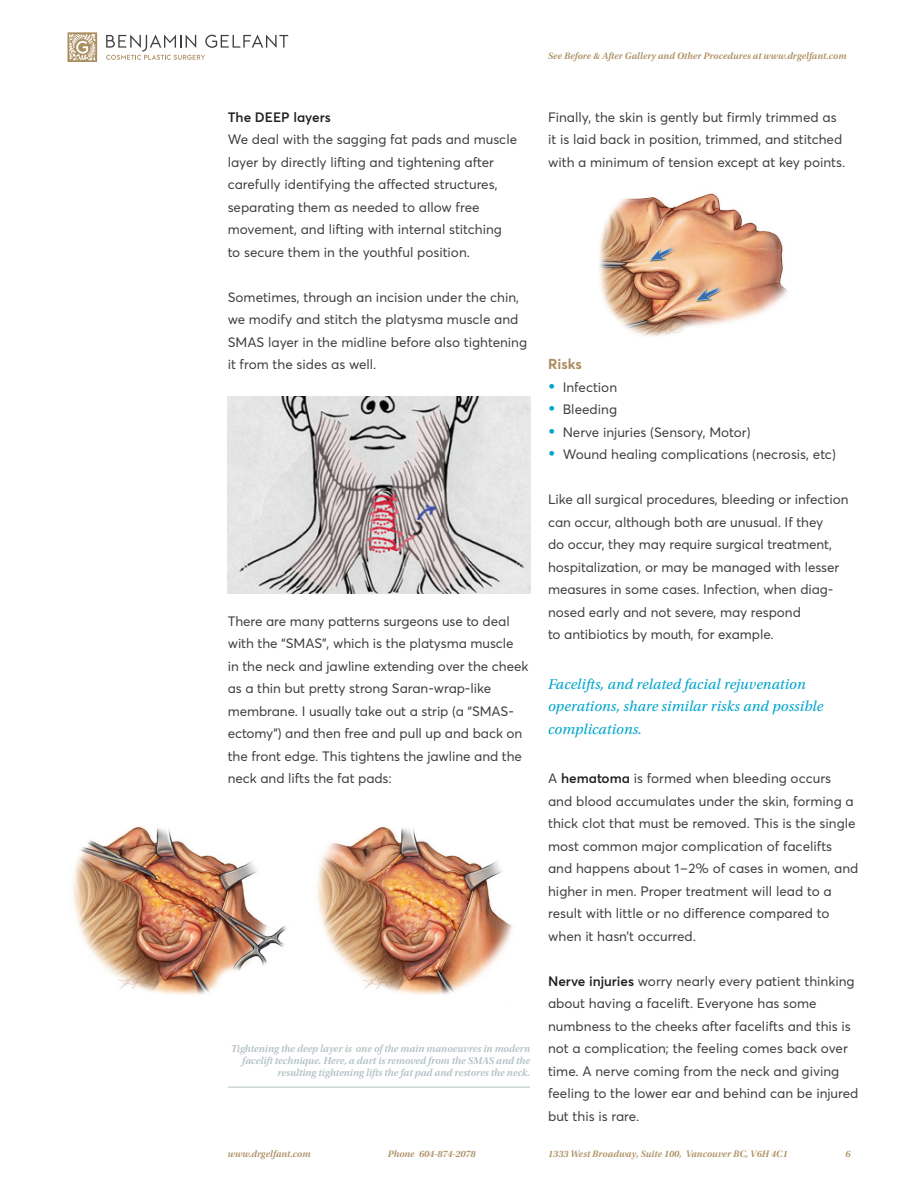
<style>
.page{position:relative;width:918px;height:1188px;background:#fff}
.page>*{position:absolute;margin:0;border:0;box-sizing:border-box;transform-origin:0 0}
.t1{font:italic 15px/22.5px "Utopia Std";letter-spacing:.01em;color:#00a5cc}
.t2{font:700 14.25px "Averta Std";color:#ab8e5f}
.t3{font:13.5px/22.5px "Averta Std";color:#3e3e3f}
.t4{font:600 13.5px "Averta Std";color:#231f20}
.t5{font:10.5px/12px "Utopia Std Semibold Subh It";color:#b2c1c4;text-align:right}
.t6{font:9.75px "Utopia Std Semibold Subh It";letter-spacing:.01em;color:#ab8e5f}
.s1{font-weight:900;font-size:18px;color:#00a5cc}
.s2{font-weight:600;color:#231f20}
</style>
<div class="page">
<svg style="left:68px;top:32px;width:29px;height:30px"></svg>
<svg style="left:106px;top:35px;width:182px;height:25px"></svg>
<hr style="left:228px;top:1087px;width:302px;height:1px;background:#b2c1c4">
<img style="left:73px;top:827px;width:214px;height:168px">
<img style="left:317px;top:826px;width:196px;height:169px">
<img style="left:228px;top:396px;width:302px;height:198px">
<img style="left:599px;top:193px;width:189px;height:144px">
<p class="t6" style="left:548px;top:51px;width:300px">See Before &amp; After Gallery and Other Procedures at www.drgelfant.com</p>
<p class="t4" style="left:228px;top:108px;width:105px">The DEEP layers</p>
<p class="t3" style="left:228px;top:128px;width:291px">We deal with the sagging fat pads and muscle layer by directly lifting and tightening after carefully identifying the affected structures, separating them as needed to allow free movement, and lifting with internal stitching to secure them in the youthful position.</p>
<p class="t3" style="left:228px;top:285px;width:301px">Sometimes, through an incision under the chin, we modify and stitch the platysma muscle and SMAS layer in the midline before also tightening it from the sides as well.</p>
<p class="t3" style="left:228px;top:609px;width:302px">There are many patterns surgeons use to deal with the “SMAS”, which is the platysma muscle<br>in the neck and jawline extending over the cheek as a thin but pretty strong Saran-wrap-like membrane. I usually take out a strip (a “SMAS&shy;ectomy”) and then free and pull up and back on the front edge. This tightens the jawline and the neck and lifts the fat pads:</p>
<p class="t5" style="left:231px;top:1042px;width:301px">Tightening the deep layer is one of the main manoeuvres in modern facelift technique. Here, a dart is removed from the SMAS and the resulting tightening lifts the fat pad and restores the neck.</p>
<p class="t3" style="left:548px;top:105px;width:299px">Finally, the skin is gently but firmly trimmed as it is laid back in position, trimmed, and stitched with a minimum of tension except at key points.</p>
<p class="t2" style="left:548px;top:355px;width:35px">Risks</p>
<p class="t3" style="left:548px;top:375px;width:71px"><span class="s1">•</span> Infection</p>
<p class="t3" style="left:548px;top:398px;width:71px"><span class="s1">•</span> Bleeding</p>
<p class="t3" style="left:548px;top:420px;width:204px"><span class="s1">•</span> Nerve injuries (Sensory, Motor)</p>
<p class="t3" style="left:548px;top:443px;width:289px"><span class="s1">•</span> Wound healing complications (necrosis, etc)</p>
<p class="t3" style="left:548px;top:488px;width:302px">Like all surgical procedures, bleeding or infection can occur, although both are unusual. If they<br>do occur, they may require surgical treatment, hospitalization, or may be managed with lesser measures in some cases. Infection, when diag&shy;nosed early and not severe, may respond<br>to antibiotics by mouth, for example.</p>
<p class="t1" style="left:548px;top:673px;width:277px">Facelifts, and related facial rejuvenation operations, share similar risks and possible complications.</p>
<p class="t3" style="left:548px;top:767px;width:312px">A <span class="s2">hematoma</span> is formed when bleeding occurs and blood accumulates under the skin, forming a thick clot that must be removed. This is the single most common major complication of facelifts and happens about 1 – 2% of cases in women, and higher in men. Proper treatment will lead to a result with little or no difference compared to when it hasn’t occurred.</p>
<p class="t3" style="left:548px;top:969px;width:312px"><span class="s2">Nerve injuries</span> worry nearly every patient thinking about having a facelift. Everyone has some numbness to the cheeks after facelifts and this is not a complication; the feeling comes back over time. A nerve coming from the neck and giving feeling to the lower ear and behind can be injured but this is rare.</p>
<p class="t6" style="left:228px;top:1148px;width:84px">www.drgelfant.com</p>
<p class="t6" style="left:388px;top:1148px;width:89px">Phone 604-874-2078</p>
<p class="t6" style="left:548px;top:1148px;width:241px">1333 West Broadway, Suite 100, Vancouver BC, V6H 4C1</p>
<p class="t6" style="left:845px;top:1148px;width:7px">6</p>
</div>
